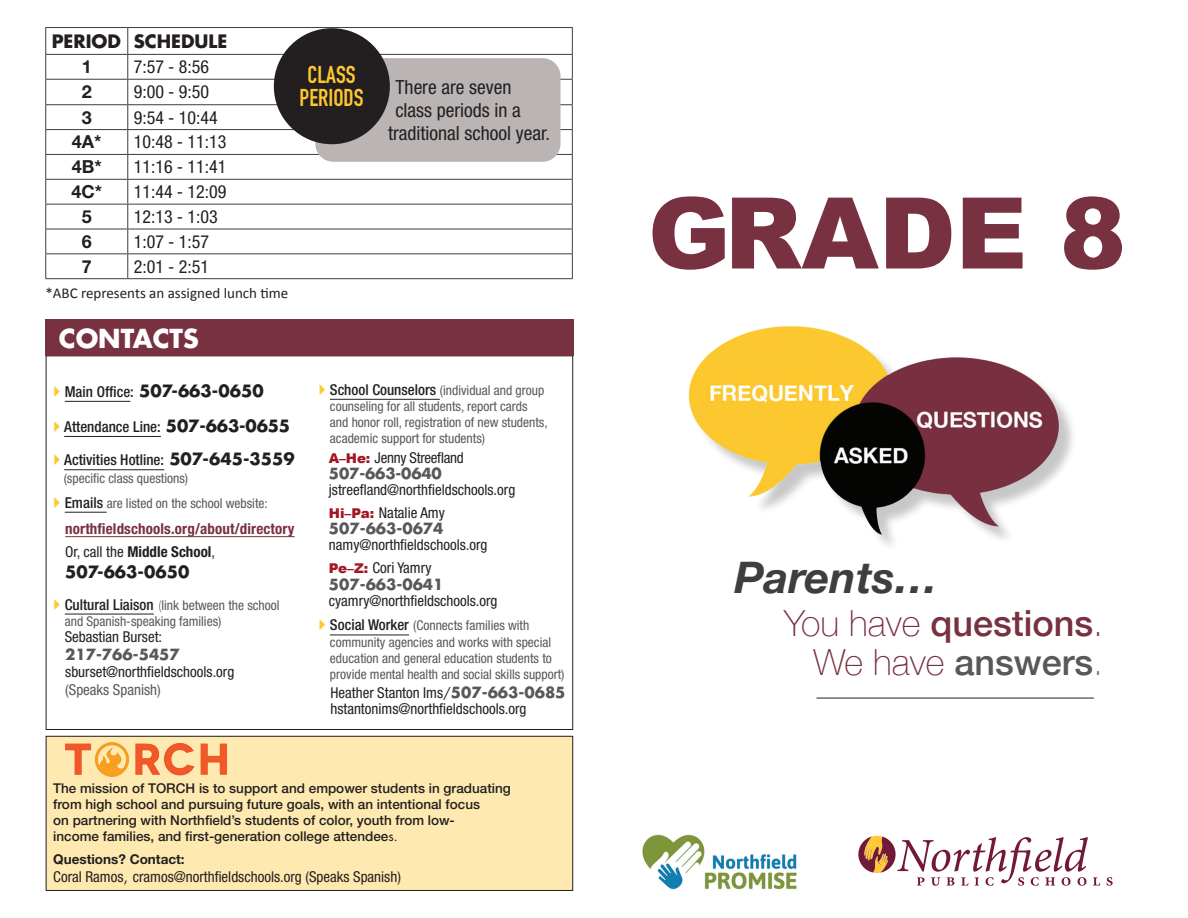
<style>
.page{position:relative;width:1188px;height:918px;background:#fff}
.page>*{position:absolute;margin:0;border:0;box-sizing:border-box;transform-origin:0 0}
.t1{font:900 99px "Arial";color:#773141}
.t2{font:italic 700 43.5px "Helvetica Neue";color:#3e3e3f}
.t3{font:500 36px "Helvetica Neue";color:#773141}
.t4{font:500 36px "Helvetica Neue";color:#57585a}
.t5{font:700 25.5px "Futura Std";color:#fff}
.t6{font:700 24px "DIN Condensed";color:#fdc82f}
.t7{font:condensed 19.5px "Helvetica Neue LT Std";color:#231f20}
.t8{font:condensed 18px "Helvetica Neue LT Std";color:#231f20}
.t9{font:700 18px "Helvetica Neue LT Std";color:#231f20}
.t10{font:700 18px "Futura Std";color:#231f20}
.t11{font:700 16.5px "Futura Std";color:#231f20}
.t12{font:condensed 15px/16.2px "Helvetica Neue LT Std";color:#231f20}
.t13{font:500 condensed 15px "Helvetica Neue LT Std";color:#231f20}
.t14{font:700 condensed 15px "Helvetica Neue LT Std";letter-spacing:.01em;color:#773141}
.t15{font:15px "Calibri";color:#231f20}
.t16{font:700 condensed 15px "Helvetica Neue LT Std";color:#231f20}
.t17{font:condensed 13.5px/16.2px "Helvetica Neue LT Std";color:#57585a}
.t18{font:500 13.5px/16.2px "Helvetica Neue LT Std";color:#231f20}
.t19{font:700 13.5px "Helvetica Neue LT Std";color:#231f20}
.s1{font-family:"Helvetica Neue LT Std";font-weight:500;font-stretch:condensed;font-size:15px}
.s2{font-family:"Futura Std";font-weight:700;font-stretch:normal;font-size:16.5px}
.s3{font-weight:500;font-size:15px;color:#231f20}
.s4{font-weight:400}
.s5{font-weight:100;color:#231f20}
.s6{font-family:"Futura Std";font-weight:700;font-stretch:normal;color:#57585a}
.s7{color:#57585a}
.s8{font-family:"Arial";font-weight:900;font-stretch:normal;font-size:13.5px;color:#a41623}
.s9{font-family:"Futura Std";font-stretch:normal;font-size:13.5px}
.s10{font-family:"Futura Std";font-weight:400}
.s11{font-family:"Futura Std";font-stretch:normal}
.s12{font-weight:100}
.s13{font-weight:100;color:#773141}
.s14{font-weight:100;color:#61768d}
</style>
<div class="page">
<svg style="left:1107px;top:877px;width:6px;height:9px"></svg>
<svg style="left:858px;top:836px;width:242px;height:50px"></svg>
<img style="left:642px;top:834px;width:155px;height:56px">
<img style="left:688px;top:326px;width:385px;height:214px">
<hr style="left:816px;top:698px;width:278px;height:1px;background:#231f20">
<div style="left:46px;top:736px;width:527px;height:154px;background:#feeab0"></div>
<div style="left:46px;top:736px;width:527px;height:155px;border:1px solid #231f20"></div>
<hr style="left:45px;top:27px;width:83px;height:1px;background:#3e3e3f">
<hr style="left:128px;top:27px;width:445px;height:1px;background:#3e3e3f">
<hr style="left:45px;top:54px;width:83px;height:1px;background:#3e3e3f">
<hr style="left:128px;top:54px;width:445px;height:1px;background:#3e3e3f">
<hr style="left:45px;top:79px;width:83px;height:1px;background:#3e3e3f">
<hr style="left:128px;top:79px;width:445px;height:1px;background:#3e3e3f">
<hr style="left:45px;top:104px;width:83px;height:1px;background:#3e3e3f">
<hr style="left:128px;top:104px;width:445px;height:1px;background:#3e3e3f">
<hr style="left:45px;top:129px;width:83px;height:1px;background:#3e3e3f">
<hr style="left:128px;top:129px;width:445px;height:1px;background:#3e3e3f">
<hr style="left:45px;top:154px;width:83px;height:1px;background:#3e3e3f">
<hr style="left:128px;top:154px;width:445px;height:1px;background:#3e3e3f">
<hr style="left:45px;top:179px;width:83px;height:1px;background:#3e3e3f">
<hr style="left:128px;top:179px;width:445px;height:1px;background:#3e3e3f">
<hr style="left:45px;top:204px;width:83px;height:1px;background:#3e3e3f">
<hr style="left:128px;top:204px;width:445px;height:1px;background:#3e3e3f">
<hr style="left:45px;top:229px;width:83px;height:1px;background:#3e3e3f">
<hr style="left:128px;top:229px;width:445px;height:1px;background:#3e3e3f">
<hr style="left:45px;top:253px;width:83px;height:1px;background:#3e3e3f">
<svg style="left:45px;top:28px;width:1px;height:250px"></svg>
<hr style="left:128px;top:253px;width:445px;height:1px;background:#3e3e3f">
<svg style="left:127px;top:28px;width:1px;height:250px"></svg>
<svg style="left:572px;top:28px;width:1px;height:250px"></svg>
<hr style="left:45px;top:278px;width:83px;height:1px;background:#3e3e3f">
<hr style="left:128px;top:278px;width:445px;height:1px;background:#3e3e3f">
<div style="left:315px;top:58px;width:246px;height:104px;background:#bab5b4;border-radius:18px"></div>
<div style="left:274px;top:28px;width:116px;height:116px;background:#231f20;border-radius:50%"></div>
<hr style="left:65px;top:401px;width:65px;height:1px;background:#231f20">
<hr style="left:64px;top:436px;width:97px;height:1px;background:#231f20">
<hr style="left:64px;top:469px;width:100px;height:1px;background:#231f20">
<hr style="left:65px;top:512px;width:42px;height:1px;background:#231f20">
<hr style="left:65px;top:536px;width:230px;height:1px;background:#773141">
<hr style="left:65px;top:614px;width:89px;height:1px;background:#231f20">
<hr style="left:330px;top:399px;width:110px;height:1px;background:#231f20">
<hr style="left:330px;top:635px;width:79px;height:1px;background:#231f20">
<div style="left:45px;top:319px;width:528px;height:37px;background:#773141"></div>
<img style="left:66px;top:742px;width:160px;height:34px">
<p class="t10" style="left:52px;top:30px;width:71px">PERIOD</p>
<p class="t10" style="left:134px;top:30px;width:95px">SCHEDULE</p>
<p class="t9" style="left:82px;top:56px;width:12px">1</p>
<p class="t8" style="left:134px;top:56px;width:77px">7:57 - 8:56</p>
<p class="t9" style="left:82px;top:81px;width:12px">2</p>
<p class="t8" style="left:134px;top:81px;width:77px">9:00 - 9:50</p>
<p class="t9" style="left:82px;top:106px;width:12px">3</p>
<p class="t8" style="left:134px;top:107px;width:86px">9:54 - 10:44</p>
<p class="t9" style="left:72px;top:131px;width:31px">4A*</p>
<p class="t8" style="left:134px;top:132px;width:94px">10:48 - 11:13</p>
<p class="t9" style="left:72px;top:156px;width:32px">4B*</p>
<p class="t8" style="left:134px;top:157px;width:94px">11:16 - 11:41</p>
<p class="t9" style="left:71px;top:181px;width:32px">4C*</p>
<p class="t8" style="left:134px;top:181px;width:94px">11:44 - 12:09</p>
<p class="t9" style="left:82px;top:205px;width:12px">5</p>
<p class="t8" style="left:134px;top:206px;width:86px">12:13 - 1:03</p>
<p class="t9" style="left:82px;top:230px;width:12px">6</p>
<p class="t8" style="left:134px;top:231px;width:77px">1:07 - 1:57</p>
<p class="t9" style="left:82px;top:255px;width:12px">7</p>
<p class="t8" style="left:134px;top:256px;width:77px">2:01 - 2:51</p>
<p class="t15" style="left:45px;top:284px;width:245px">*ABC represents an assigned lunch time</p>
<p class="t5" style="left:59px;top:321px;width:142px">CONTACTS</p>
<p class="t6" style="left:308px;top:59px;width:49px">CLASS</p>
<p class="t6" style="left:300px;top:82px;width:65px">PERIODS</p>
<p class="t7" style="left:396px;top:75px;width:117px">There are seven</p>
<p class="t7" style="left:396px;top:99px;width:127px">class periods in a</p>
<p class="t7" style="left:388px;top:122px;width:164px">traditional school year.</p>
<p class="t11" style="left:65px;top:380px;width:200px"><span class="s1">Main Office:</span> 507-663-0650</p>
<p class="t13" style="left:64px;top:418px;width:228px">Attendance Line: <span class="s2">507-663-0655</span></p>
<p class="t13" style="left:64px;top:451px;width:232px">Activities Hotline: <span class="s2">507-645-3559</span></p>
<p class="t17" style="left:64px;top:470px;width:126px">(specific class questions)</p>
<p class="t17" style="left:65px;top:495px;width:205px"><span class="s3">Emails</span> are listed on the school website:</p>
<p class="t14" style="left:65px;top:519px;width:231px">northfieldschools.org/about/directory</p>
<p class="t16" style="left:65px;top:543px;width:151px"><span class="s4">Or, call the</span> Middle School<span class="s4">,</span></p>
<p class="t11" style="left:65px;top:561px;width:126px">507-663-0650</p>
<p class="t17" style="left:65px;top:597px;width:216px"><span class="s3">Cultural Liaison</span> <span class="s5">(</span>link between the school and Spanish-speaking families)</p>
<p class="t12" style="left:65px;top:628px;width:99px">Sebastian Burset:</p>
<p class="t12" style="left:65px;top:645px;width:171px;line-height:17.7px"><span class="s6">217-766-5457 </span>sburset@northfieldschools.org <span class="s7">(Speaks Spanish)</span></p>
<p class="t17" style="left:330px;top:382px;width:219px"><span class="s3">School Counselors</span> (individual and group counseling for all students, report cards and honor roll, registration of new students, academic support for students)</p>
<p class="t12" style="left:329px;top:449px;width:188px"><span class="s8">A–He:</span> Jenny Streefland<br><span class="s6">507-663-0640 </span>jstreefland@northfieldschools.org</p>
<p class="t12" style="left:329px;top:504px;width:160px"><span class="s8">Hi–Pa:</span> Natalie Amy<br><span class="s6">507-663-0674 </span>namy@northfieldschools.org</p>
<p class="t12" style="left:329px;top:560px;width:170px"><span class="s8">Pe–Z:</span> Cori Yamry<br><span class="s6">507-663-0641 </span>cyamry@northfieldschools.org</p>
<p class="t17" style="left:330px;top:617px;width:236px"><span class="s3">Social Worker</span> (Connects families with community agencies and works with special education and general education students to provide mental health and social skills support)</p>
<p class="t12" style="left:330px;top:685px;width:237px">Heather Stanton Ims<span class="s9">/</span><span class="s6">507-663-0685 </span>hstantonims@northfieldschools.org</p>
<p class="t18" style="left:53px;top:780px;width:459px">The mission of TORCH is to support and empower students in graduating from high school and pursuing future goals, with an intentional focus<br>on partnering with Northfield’s students of color, youth from low-<br>income families, and first-generation college attendee<span class="s10">s.</span></p>
<p class="t19" style="left:53px;top:851px;width:133px">Questions? Contact:</p>
<p class="t12" style="left:53px;top:869px;width:349px">Coral Ramos<span class="s11">,</span> cramos@northfieldschools.org (Speaks Spanish)</p>
<p class="t1" style="left:648px;top:161px;width:480px">GRADE 8</p>
<p class="t2" style="left:734px;top:543px;width:205px">Parents…</p>
<p class="t3" style="left:784px;top:595px;width:321px"><span class="s12">You have</span> questions<span class="s12">.</span></p>
<p class="t4" style="left:813px;top:633px;width:291px"><span class="s13">We have</span> answers<span class="s14">.</span></p>
</div>
